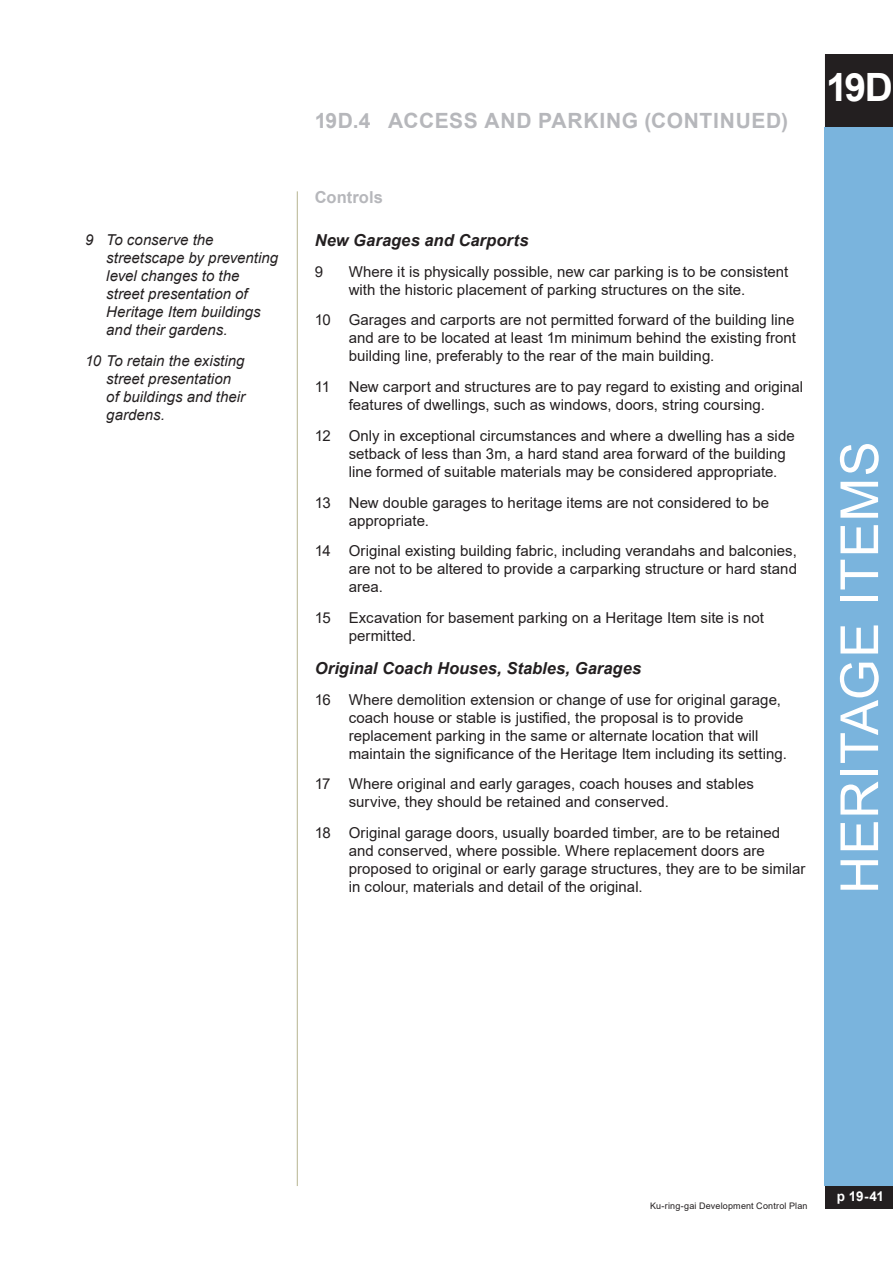
<style>
.page{position:relative;width:893px;height:1263px;background:#fff}
.page>*{position:absolute;margin:0;border:0;box-sizing:border-box;transform-origin:0 0}
.t1{font:52.5px "Arial";letter-spacing:.015em;color:#fff}
.t2{font:700 39px "Arial";color:#fff}
._2_head_E{font:700 21px "Arial";letter-spacing:.03em;color:#b6b7bb}
._1a__body{font:italic 700 16.5px "Arial";letter-spacing:.005em;color:#231f20}
._2a__title_heading{font:700 16.5px "Arial";letter-spacing:.005em;color:#b6b7bb}
.t3{font:15px/18px "Arial";letter-spacing:.005em;color:#231f20}
.t4{font:italic 15px/18px "Arial";color:#231f20}
.t5{font:700 13.5px "Arial";color:#fff}
.t6{font:9px "Arial";letter-spacing:.02em;color:#231f20}
</style>
<div class="page">
<div style="left:825px;top:54px;width:68px;height:74px;background:#231f20"></div>
<div style="left:825px;top:1186px;width:68px;height:23px;background:#231f20"></div>
<div style="left:825px;top:128px;width:68px;height:1058px;background:#7ab4dd"></div>
<hr style="left:297px;top:191px;width:1px;height:995px;background:#b6b491">
<p class="t4" style="left:106px;top:231px;width:173px;text-indent:-21px">9 To conserve the streetscape by preventing level changes to the street presentation of<br>Heritage Item buildings and their gardens.</p>
<p class="t4" style="left:106px;top:351px;width:140px;text-indent:-21px">10 To retain the existing street presentation of buildings and their gardens.</p>
<p class="_2_head_E" style="left:315px;top:105px;width:475px">19D.4 ACCESS AND PARKING (CONTINUED)</p>
<p class="_2a__title_heading" style="left:315px;top:186px;width:70px">Controls</p>
<p class="_1a__body" style="left:315px;top:229px;width:215px">New Garages and Carports</p>
<p class="t3" style="left:315px;top:262px;width:10px">9</p>
<p class="t3" style="left:349px;top:262px;width:441px">Where it is physically possible, new car parking is to be consistent with the historic placement of parking structures on the site.</p>
<p class="t3" style="left:349px;top:311px;width:449px;text-align:justify;text-indent:-34px">10 Garages and carports are not permitted forward of the building line and are to be located at least 1m minimum behind the existing front building line, preferably to the rear of the main building.</p>
<p class="t3" style="left:315px;top:378px;width:490px;text-align:center">11 New carport and structures are to pay regard to existing and original features of dwellings, such as windows, doors, string coursing.</p>
<p class="t3" style="left:349px;top:427px;width:448px;text-indent:-34px">12 Only in exceptional circumstances and where a dwelling has a side setback of less than 3m, a hard stand area forward of the building line formed of suitable materials may be considered appropriate.</p>
<p class="t3" style="left:349px;top:493px;width:422px;text-indent:-34px">13 New double garages to heritage items are not considered to be appropriate.</p>
<p class="t3" style="left:349px;top:542px;width:450px;text-align:justify;text-indent:-34px">14 Original existing building fabric, including verandahs and balconies, are not to be altered to provide a carparking structure or hard stand area.</p>
<p class="t3" style="left:349px;top:609px;width:417px;text-indent:-34px">15 Excavation for basement parking on a Heritage Item site is not permitted.</p>
<p class="_1a__body" style="left:315px;top:657px;width:328px">Original Coach Houses, Stables, Garages</p>
<p class="t3" style="left:349px;top:690px;width:440px;text-indent:-34px">16 Where demolition extension or change of use for original garage, coach house or stable is justified, the proposal is to provide replacement parking in the same or alternate location that will maintain the significance of the Heritage Item including its setting.</p>
<p class="t3" style="left:349px;top:775px;width:407px;text-indent:-34px">17 Where original and early garages, coach houses and stables survive, they should be retained and conserved.</p>
<p class="t3" style="left:349px;top:824px;width:458px;text-indent:-34px">18 Original garage doors, usually boarded timber, are to be retained and conserved, where possible. Where replacement doors are proposed to original or early garage structures, they are to be similar in colour, materials and detail of the original.</p>
<h2 class="t2" style="left:826px;top:60px;width:68px">19D</h2>
<h1 class="t1" style="left:823px;top:894px;width:454px;rotate:-90deg">HERITAGE ITEMS</h1>
<p class="t6" style="left:650px;top:1199px;width:159px">Ku-ring-gai Development Control Plan</p>
<p class="t5" style="left:837px;top:1187px;width:49px">p 19-41</p>
</div>
